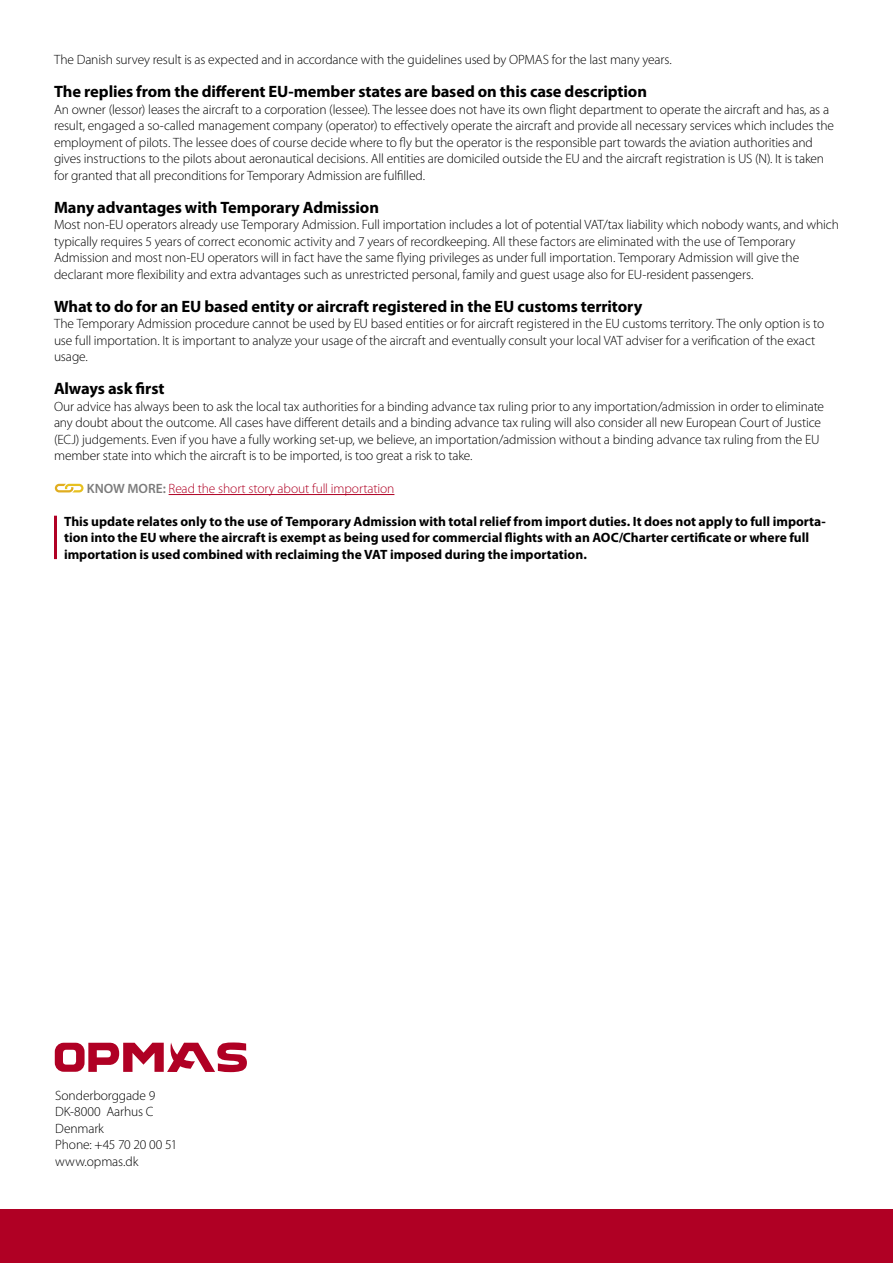
<style>
.page{position:relative;width:893px;height:1263px;background:#fff}
.page>*{position:absolute;margin:0;border:0;box-sizing:border-box;transform-origin:0 0}
.mellemrubrik{font:700 16.5px "Myriad Pro";letter-spacing:-.01em;color:#000}
.Brød{font:300 13.5px/16.5px "Myriad Pro";letter-spacing:-.01em;color:#000}
.Brød-2{font:700 13.5px/16.5px "Myriad Pro";color:#000}
.Brød-3{font:300 13.5px "Myriad Pro";letter-spacing:-.005em;color:#b00024}
.s1{font-weight:600;color:#7c7c7c}
</style>
<div class="page">
<div style="left:0;top:1209px;width:893px;height:54px;background:#b00024"></div>
<hr style="left:169px;top:494px;width:225px;height:1px;background:#b00024">
<svg style="left:54px;top:483px;width:27px;height:10px"></svg>
<svg style="left:55px;top:484px;width:29px;height:8px"></svg>
<hr style="left:54px;top:516px;width:3px;height:43px;background:#b00024">
<svg style="left:55px;top:1042px;width:192px;height:30px"></svg>
<p class="Brød" style="left:54px;top:51px;width:619px">The Danish survey result is as expected and in accordance with the guidelines used by OPMAS for the last many years.</p>
<p class="mellemrubrik" style="left:54px;top:81px;width:594px">The replies from the different EU-member states are based on this case description</p>
<p class="Brød" style="left:54px;top:101px;width:782px">An owner (lessor) leases the aircraft to a corporation (lessee). The lessee does not have its own flight department to operate the aircraft and has, as a result, engaged a so-called management company (operator) to effectively operate the aircraft and provide all necessary services which includes the employment of pilots. The lessee does of course decide where to fly but the operator is the responsible part towards the aviation authorities and gives instructions to the pilots about aeronautical decisions. All entities are domiciled outside the EU and the aircraft registration is US (N). It is taken for granted that all preconditions for Temporary Admission are fulfilled.</p>
<p class="mellemrubrik" style="left:54px;top:196px;width:327px">Many advantages with Temporary Admission</p>
<p class="Brød" style="left:54px;top:216px;width:786px">Most non-EU operators already use Temporary Admission. Full importation includes a lot of potential VAT/tax liability which nobody wants, and which typically requires 5 years of correct economic activity and 7 years of recordkeeping. All these factors are eliminated with the use of Temporary Admission and most non-EU operators will in fact have the same flying privileges as under full importation. Temporary Admission will give the declarant more flexibility and extra advantages such as unrestricted personal, family and guest usage also for EU-resident passengers.</p>
<p class="mellemrubrik" style="left:54px;top:295px;width:590px">What to do for an EU based entity or aircraft registered in the EU customs territory</p>
<p class="Brød" style="left:54px;top:315px;width:772px">The Temporary Admission procedure cannot be used by EU based entities or for aircraft registered in the EU customs territory. The only option is to use full importation. It is important to analyze your usage of the aircraft and eventually consult your local VAT adviser for a verification of the exact usage.</p>
<p class="mellemrubrik" style="left:54px;top:378px;width:112px">Always ask first</p>
<p class="Brød" style="left:54px;top:398px;width:772px">Our advice has always been to ask the local tax authorities for a binding advance tax ruling prior to any importation/admission in order to eliminate any doubt about the outcome. All cases have different details and a binding advance tax ruling will also consider all new European Court of Justice (ECJ) judgements. Even if you have a fully working set-up, we believe, an importation/admission without a binding advance tax ruling from the EU member state into which the aircraft is to be imported, is too great a risk to take.</p>
<p class="Brød-3" style="left:87px;top:481px;width:309px"><span class="s1">KNOW MORE:</span> Read the short story about full importation</p>
<p class="Brød-2" style="left:64px;top:513px;width:763px">This update relates only to the use of Temporary Admission with total relief from import duties. It does not apply to full importa&shy;tion into the EU where the aircraft is exempt as being used for commercial flights with an AOC/Charter certificate or where full importation is used combined with reclaiming the VAT imposed during the importation.</p>
<p class="Brød" style="left:55px;top:1087px;width:102px">Sonderborggade 9</p>
<p class="Brød" style="left:55px;top:1103px;width:100px">DK-8000 Aarhus C</p>
<p class="Brød" style="left:55px;top:1120px;width:50px">Denmark</p>
<p class="Brød" style="left:55px;top:1136px;width:124px">Phone: +45 70 20 00 51</p>
<p class="Brød" style="left:55px;top:1153px;width:85px">www.opmas.dk</p>
</div>
